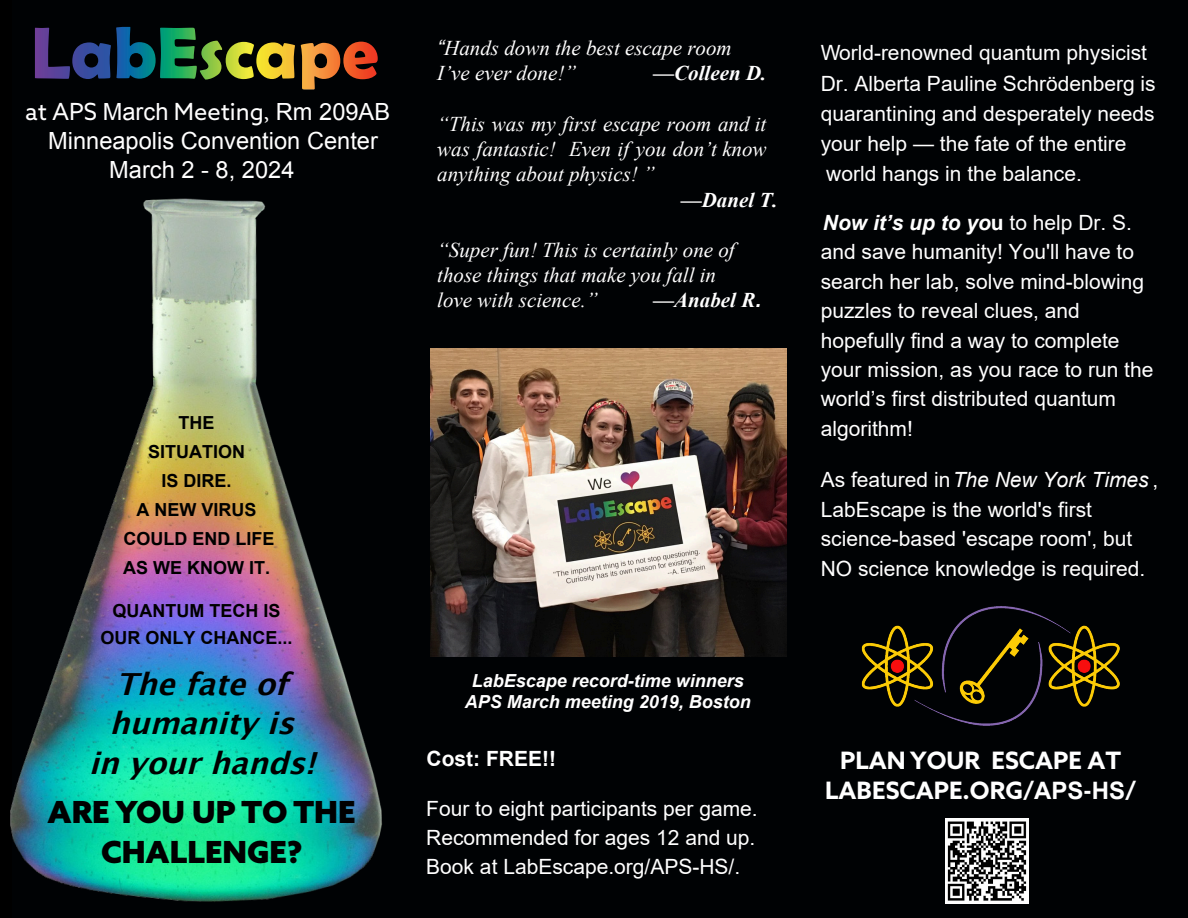
<style>
.page{position:relative;width:1188px;height:918px;background:#fff}
.page>*{position:absolute;margin:0;border:0;box-sizing:border-box;transform-origin:0 0}
.t1{font:italic 700 30.45px/39.5px "Lucida Grande";color:#000;text-align:center}
.t2{font:900 30.45px/40.2px "Azo Sans";color:#000;text-align:center}
.t3{font:700 24px/30.2px "Azo Sans";color:#fff;text-align:center}
.t4{font:23.7px/28.7px "Arial";color:#fff;text-align:center}
.t5{font:21px/29.4px "Arial";color:#fff}
.t6{font:italic 21px/25.2px "Times New Roman";color:#fff}
.t7{font:italic 700 21px "Times New Roman";color:#fff}
.t8{font:700 21px "Arial";color:#fff}
.t9{font:700 18px/29.1px "Arial";color:#000;text-align:center}
.t10{font:italic 700 18px/21.6px "Arial";color:#fff;text-align:center}
.s1{font-family:"Azo Sans"}
.s2{font-family:"Minion Pro"}
.s3{font-family:"Arial"}
.s4{font-weight:700;font-style:italic}
.s5{font-weight:700}
.s6{font-style:italic}
</style>
<div class="page">
<div style="left:12px;top:1px;width:1176px;height:917px;background:#000204"></div>
<img style="left:0;top:151px;width:401px;height:767px">
<img style="left:826px;top:585px;width:329px;height:193px">
<img style="left:35px;top:27px;width:172px;height:52px">
<img style="left:430px;top:348px;width:357px;height:309px">
<img style="left:945px;top:819px;width:84px;height:84px">
<p class="t4" style="left:25px;top:98px;width:367px"><span class="s1">at APS</span> March <span class="s1">Meeting</span><span class="s2">,</span> Rm 209AB<br>Minneapolis Convention Center<br>March 2 - 8, 2024</p>
<p class="t6" style="left:437px;top:35px;width:296px"><span class="s3">“</span>Hands down the best escape room<br>I’ve ever done!”</p>
<p class="t7" style="left:653px;top:59px;width:115px">—Colleen D.</p>
<p class="t6" style="left:437px;top:111px;width:331px;text-align:justify">“This was my first escape room and it was fantastic! Even if you don’t know anything about physics! ”</p>
<p class="t7" style="left:681px;top:185px;width:98px">—Danel T.</p>
<p class="t6" style="left:437px;top:237px;width:299px">“Super fun! This is certainly one of those things that make you fall in love with science.”</p>
<p class="t7" style="left:653px;top:286px;width:109px">—Anabel R<span class="s3">.</span></p>
<p class="t9" style="left:123px;top:408px;width:153px">THE<br>SITUATION<br>IS DIRE.<br>A NEW VIRUS<br>COULD END LIFE<br>AS WE KNOW IT.</p>
<p class="t9" style="left:101px;top:598px;width:193px;line-height:27px">QUANTUM TECH IS<br>OUR ONLY CHANCE...</p>
<p class="t1" style="left:89px;top:664px;width:241px">Thefateof humanityis inyourhands!</p>
<p class="t2" style="left:48px;top:791px;width:309px">ARE YOU UP TO THE<br>CHALLENGE?</p>
<p class="t10" style="left:465px;top:670px;width:288px">LabEscape record-time winners<br>APS March meeting 2019, Boston</p>
<p class="t8" style="left:427px;top:745px;width:131px">Cost: FREE!!</p>
<p class="t5" style="left:426px;top:793px;width:333px;text-align:justify">Four to eight participants per game.<br>Recommended for ages 12 and up.<br>Book at LabEscape.org/APS-HS/.</p>
<p class="t5" style="left:821px;top:38px;width:336px;line-height:30.2px">World-renowned quantum physicist Dr. Alberta Pauline Schrödenberg is quarantining and desperately needs your help — the fate of the entire world hangs in the balance.</p>
<p class="t5" style="left:821px;top:208px;width:334px"><span class="s4">Now itʼs up to yo</span><span class="s5">u</span> to help Dr. S. and save humanity! You'll have to search her lab, solve mind-blowing puzzles to reveal clues, and hopefully find a way to complete your mission, as you race to run the worldʼs first distributed quantum algorithm!</p>
<p class="t5" style="left:821px;top:465px;width:339px">As featured in <span class="s6">The New York Times</span> , LabEscape is the world's first science-based 'escape room', but NO science knowledge is required.</p>
<p class="t3" style="left:825px;top:744px;width:313px">PLAN YOUR ESCAPE AT<br>LAB ESCAPE.ORG/<span class="s3">APS</span>-<span class="s3">HS</span>/</p>
</div>
